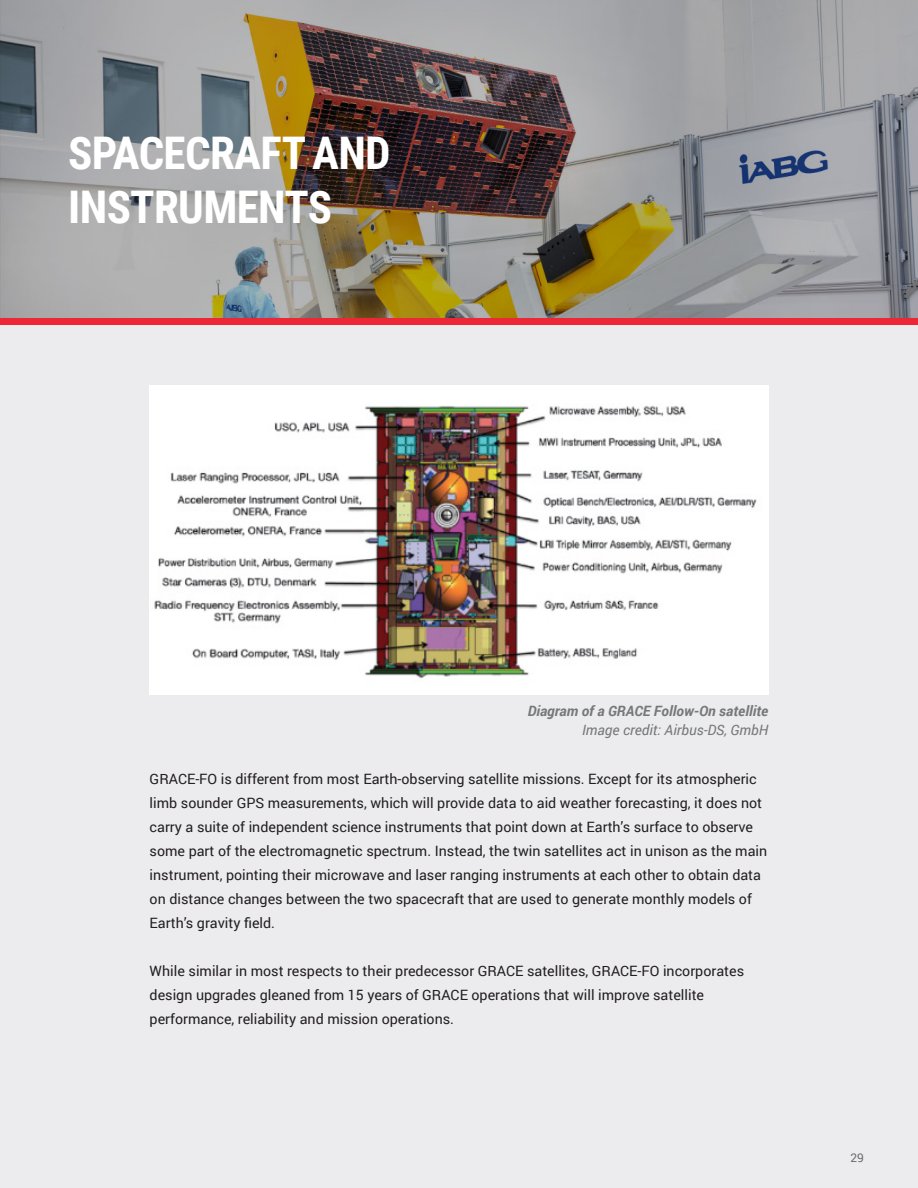
<style>
.page{position:relative;width:918px;height:1188px;background:#fff}
.page>*{position:absolute;margin:0;border:0;box-sizing:border-box;transform-origin:0 0}
.Section_Title{font:700 45px "Roboto Condensed";letter-spacing:-.015em;color:#fff}
.t1{font:14.25px/24px "Roboto";color:#231f20}
.t2{font:italic 700 14.25px "Roboto";color:#76787b}
.t3{font:italic 14.25px "Roboto";color:#76787b}
.t4{font:12px "Roboto";color:#6c6d70}
</style>
<div class="page">
<img style="left:0;top:0;width:918px;height:325px">
<div style="left:0;top:325px;width:918px;height:863px;background:#ececee"></div>
<img style="left:150px;top:386px;width:618px;height:309px">
<p class="Section_Title" style="left:68px;top:122px;width:324px">SPACECRAFT AND</p>
<p class="Section_Title" style="left:68px;top:176px;width:265px">INSTRUMENTS</p>
<p class="t2" style="left:528px;top:701px;width:242px">Diagram of a GRACE Follow-On satellite</p>
<p class="t3" style="left:582px;top:720px;width:188px">Image credit: Airbus-DS, GmbH</p>
<p class="t1" style="left:150px;top:767px;width:619px">GRACE-FO is different from most Earth-observing satellite missions. Except for its atmospheric limb sounder GPS measurements, which will provide data to aid weather forecasting, it does not carry a suite of independent science instruments that point down at Earth’s surface to observe some part of the electromagnetic spectrum. Instead, the twin satellites act in unison as the main instrument, pointing their microwave and laser ranging instruments at each other to obtain data on distance changes between the two spacecraft that are used to generate monthly models of Earth’s gravity field.</p>
<p class="t1" style="left:150px;top:959px;width:596px">While similar in most respects to their predecessor GRACE satellites, GRACE-FO incorporates design upgrades gleaned from 15 years of GRACE operations that will improve satellite performance, reliability and mission operations.</p>
<p class="t4" style="left:850px;top:1149px;width:15px">29</p>
</div>
